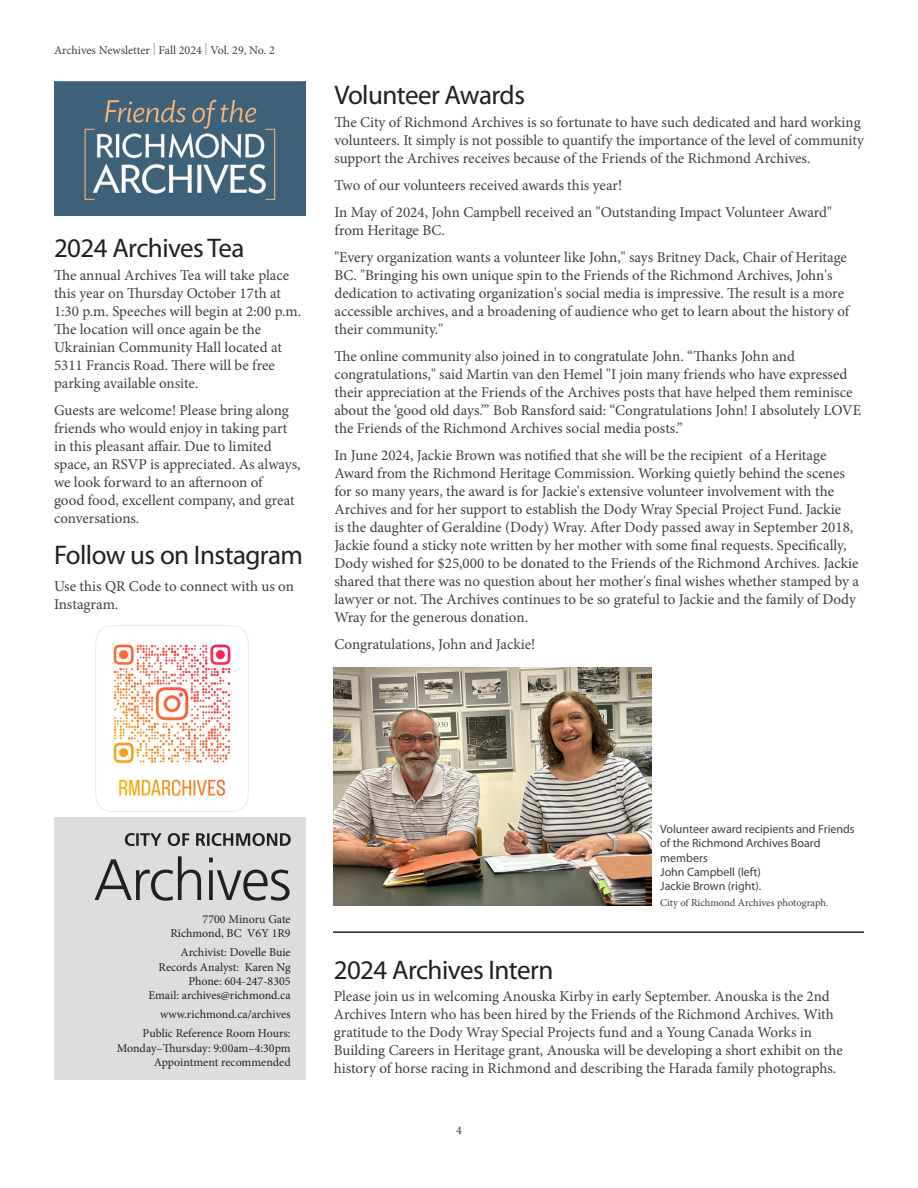
<style>
.page{position:relative;width:918px;height:1188px;background:#fff}
.page>*{position:absolute;margin:0;border:0;box-sizing:border-box;transform-origin:0 0}
.Heading{font:27px "Myriad Pro";letter-spacing:-.02em;color:#231f20}
.Body_Copy{font:15px/18px "Minion Pro";letter-spacing:-.005em;color:#3e3e3f}
.Body_Copy__First_Para{font:15px/18px "Minion Pro";letter-spacing:-.005em;color:#3e3e3f}
.t1{font:12px/14.4px "Minion Pro";letter-spacing:-.005em;color:#231f20;text-align:right}
.t2{font:12px/14.4px "Myriad Pro";color:#3e3e3f}
.t3{font:12px "Minion Pro";color:#3e3e3f}
.Credit{font:10.5px "Minion Pro";letter-spacing:-.005em;color:#3e3e3f}
.s1{color:#939598}
</style>
<div class="page">
<img style="left:54px;top:81px;width:252px;height:135px">
<img style="left:333px;top:667px;width:319px;height:239px">
<img style="left:95px;top:625px;width:154px;height:187px">
<hr style="left:333px;top:931px;width:531px;height:2px;background:#231f20">
<div style="left:54px;top:817px;width:252px;height:263px;background:#dcdddf"></div>
<svg style="left:95px;top:856px;width:195px;height:45px"></svg>
<svg style="left:125px;top:833px;width:166px;height:13px"></svg>
<p class="t3" style="left:54px;top:42px;width:222px">Archives Newsletter <span class="s1">|</span> Fall 2024 <span class="s1">|</span> Vol. 29, No. 2</p>
<p class="Heading" style="left:54px;top:232px;width:192px">2024 Archives Tea</p>
<p class="Body_Copy__First_Para" style="left:54px;top:266px;width:249px">The annual Archives Tea will take place this year on Thursday October 17th at 1:30 p.m. Speeches will begin at 2:00 p.m.<br>The location will once again be the Ukrainian Community Hall located at 5311 Francis Road. There will be free parking available onsite.</p>
<p class="Body_Copy" style="left:54px;top:401px;width:248px">Guests are welcome! Please bring along friends who would enjoy in taking part in this pleasant affair. Due to limited space, an RSVP is appreciated. As always, we look forward to an afternoon of<br>good food, excellent company, and great conversations.</p>
<p class="Heading" style="left:54px;top:539px;width:251px">Follow us on Instagram</p>
<p class="Body_Copy" style="left:54px;top:578px;width:241px">Use this QR Code to connect with us on<br>Instagram.</p>
<p class="Heading" style="left:334px;top:79px;width:192px">Volunteer Awards</p>
<p class="Body_Copy__First_Para" style="left:334px;top:113px;width:531px">The City of Richmond Archives is so fortunate to have such dedicated and hard working volunteers. It simply is not possible to quantify the importance of the level of community support the Archives receives because of the Friends of the Richmond Archives.</p>
<p class="Body_Copy" style="left:334px;top:176px;width:289px">Two of our volunteers received awards this year!</p>
<p class="Body_Copy" style="left:334px;top:203px;width:499px">In May of 2024, John Campbell received an "Outstanding Impact Volunteer Award" from Heritage BC.</p>
<p class="Body_Copy" style="left:334px;top:248px;width:516px">"Every organization wants a volunteer like John," says Britney Dack, Chair of Heritage BC. "Bringing his own unique spin to the Friends of the Richmond Archives, John's dedication to activating organization's social media is impressive. The result is a more accessible archives, and a broadening of audience who get to learn about the history of their community."</p>
<p class="Body_Copy" style="left:334px;top:347px;width:528px">The online community also joined in to congratulate John. “Thanks John and congratulations," said Martin van den Hemel "I join many friends who have expressed their appreciation at the Friends of the Archives posts that have helped them reminisce about the ‘good old days.’” Bob Ransford said: “Congratulations John! I absolutely LOVE the Friends of the Richmond Archives social media posts.”</p>
<p class="Body_Copy" style="left:334px;top:446px;width:526px">In June 2024, Jackie Brown was notified that she will be the recipient of a Heritage Award from the Richmond Heritage Commission. Working quietly behind the scenes for so many years, the award is for Jackie's extensive volunteer involvement with the Archives and for her support to establish the Dody Wray Special Project Fund. Jackie<br>is the daughter of Geraldine (Dody) Wray. After Dody passed away in September 2018, Jackie found a sticky note written by her mother with some final requests. Specifically, Dody wished for $25,000 to be donated to the Friends of the Richmond Archives. Jackie shared that there was no question about her mother's final wishes whether stamped by a lawyer or not. The Archives continues to be so grateful to Jackie and the family of Dody Wray for the generous donation.</p>
<p class="Body_Copy" style="left:334px;top:635px;width:202px">Congratulations, John and Jackie!</p>
<p class="t1" style="left:170px;top:912px;width:122px">7700 Minoru Gate<br>Richmond, BC V6Y 1R9</p>
<p class="t1" style="left:180px;top:945px;width:112px">Archivist: Dovelle Buie</p>
<p class="t1" style="left:159px;top:960px;width:134px">Records Analyst: Karen Ng</p>
<p class="t1" style="left:188px;top:974px;width:104px">Phone: 604-247-8305</p>
<p class="t1" style="left:148px;top:988px;width:144px">Email: archives@richmond.ca</p>
<p class="t1" style="left:160px;top:1007px;width:132px">www.richmond.ca/archives</p>
<p class="t1" style="left:143px;top:1026px;width:150px">Public Reference Room Hours:</p>
<p class="t1" style="left:117px;top:1041px;width:175px">Monday–Thursday: 9:00am–4:30pm</p>
<p class="t1" style="left:154px;top:1055px;width:138px">Appointment recommended</p>
<p class="t2" style="left:660px;top:821px;width:196px">Volunteer award recipients and Friends of the Richmond Archives Board members<br>John Campbell (left)<br>Jackie Brown (right).</p>
<p class="Credit" style="left:660px;top:896px;width:170px">City of Richmond Archives photograph.</p>
<p class="Heading" style="left:334px;top:953px;width:221px">2024 Archives Intern</p>
<p class="Body_Copy__First_Para" style="left:334px;top:987px;width:511px">Please join us in welcoming Anouska Kirby in early September. Anouska is the 2nd Archives Intern who has been hired by the Friends of the Richmond Archives. With gratitude to the Dody Wray Special Projects fund and a Young Canada Works in Building Careers in Heritage grant, Anouska will be developing a short exhibit on the history of horse racing in Richmond and describing the Harada family photographs.</p>
<p class="t3" style="left:456px;top:1122px;width:7px">4</p>
</div>
